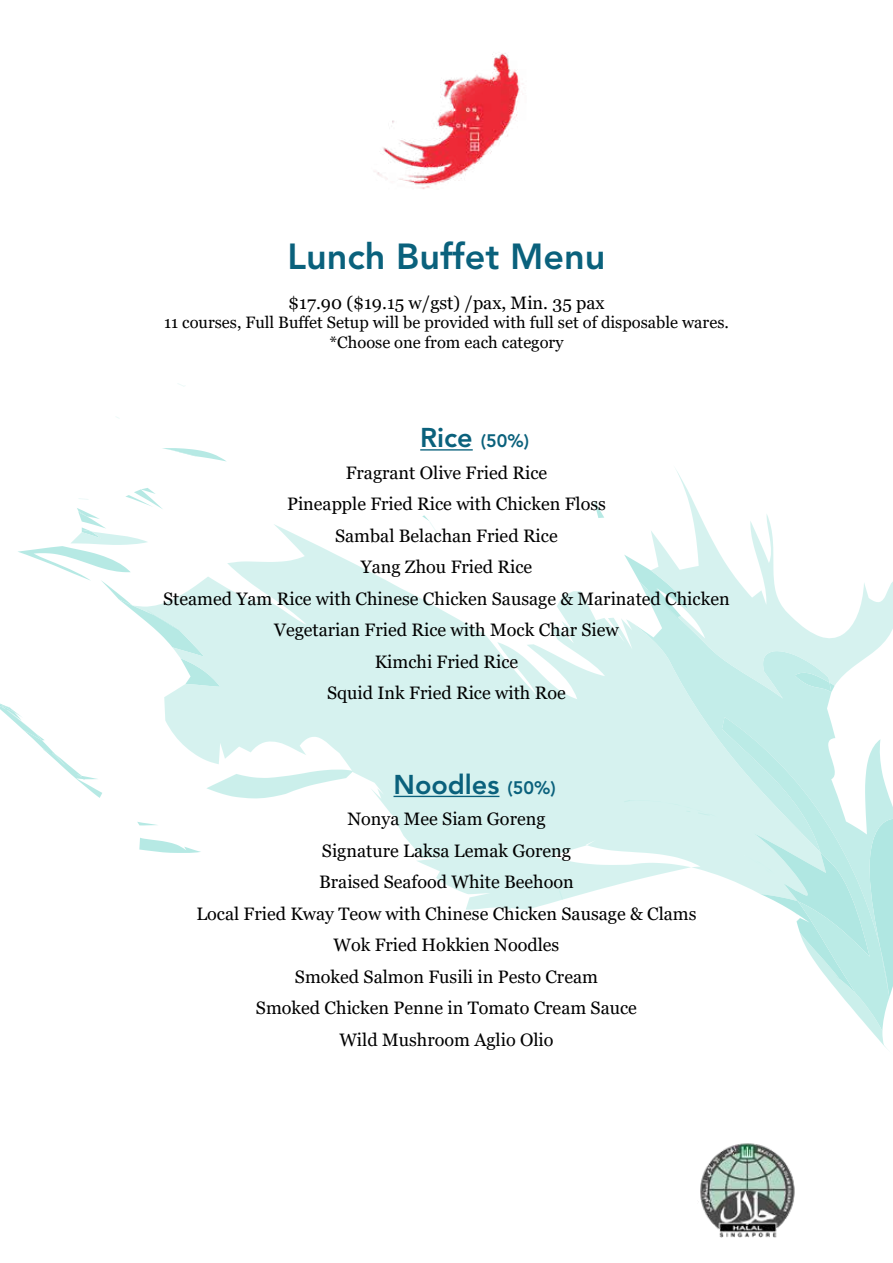
<style>
.page{position:relative;width:893px;height:1263px;background:#fff}
.page>*{position:absolute;margin:0;border:0;box-sizing:border-box;transform-origin:0 0}
.t1{font:800 36px "Avenir LT Std";color:#0a617c}
.t2{font:800 27px "Avenir LT Std";color:#0a617c}
.t3{font:18px/31.5px "Georgia";color:#000;text-align:center}
.t4{font:800 18px "Avenir LT Std";color:#0a617c}
.t5{font:16.5px/19.8px "Georgia";color:#000;text-align:center}
.s1{font-size:27px}
.s2{font-size:18px}
</style>
<div class="page">
<svg style="left:422px;top:515px;width:9px;height:9px"></svg>
<svg style="left:0;top:703px;width:102px;height:95px"></svg>
<svg style="left:162px;top:448px;width:64px;height:13px"></svg>
<svg style="left:594px;top:500px;width:10px;height:18px"></svg>
<svg style="left:675px;top:468px;width:95px;height:56px"></svg>
<svg style="left:137px;top:524px;width:637px;height:387px;fill:#d6f2ef"></svg>
<svg style="left:206px;top:769px;width:148px;height:30px"></svg>
<svg style="left:560px;top:890px;width:6px;height:21px"></svg>
<svg style="left:18px;top:488px;width:202px;height:199px"></svg>
<svg style="left:624px;top:554px;width:269px;height:495px"></svg>
<hr style="left:420px;top:449px;width:53px;height:2px;background:#0a617c">
<hr style="left:393px;top:796px;width:106px;height:1px;background:#0a617c">
<img style="left:374px;top:53px;width:149px;height:136px">
<img style="left:700px;top:1143px;width:95px;height:95px">
<h1 class="t1" style="left:287px;top:235px;width:320px">Lunch Buffet Menu</h1>
<p class="t3" style="left:288px;top:287px;width:318px">$17.90 ($19.15 w/gst) /pax, Min. 35 pax</p>
<p class="t5" style="left:164px;top:313px;width:566px">11 courses, Full Buffet Setup will be provided with full set of disposable wares. *Choose one from each category</p>
<p class="t4" style="left:420px;top:430px;width:110px"><span class="s1">Rice</span> (50%)</p>
<p class="t3" style="left:163px;top:457px;width:568px">Fragrant Olive Fried Rice<br>Pineapple Fried Rice with Chicken Floss<br>Sambal Belachan Fried Rice<br>Yang Zhou Fried Rice<br>Steamed Yam Rice with Chinese Chicken Sausage &amp; Marinated Chicken Vegetarian Fried Rice with Mock Char Siew<br>Kimchi Fried Rice<br>Squid Ink Fried Rice with Roe</p>
<h2 class="t2" style="left:393px;top:768px;width:164px">Noodles <span class="s2">(50%)</span></h2>
<p class="t3" style="left:196px;top:804px;width:502px">Nonya Mee Siam Goreng<br>Signature Laksa Lemak Goreng<br>Braised Seafood White Beehoon<br>Local Fried Kway Teow with Chinese Chicken Sausage &amp; Clams Wok Fried Hokkien Noodles<br>Smoked Salmon Fusili in Pesto Cream<br>Smoked Chicken Penne in Tomato Cream Sauce<br>Wild Mushroom Aglio Olio</p>
</div>
